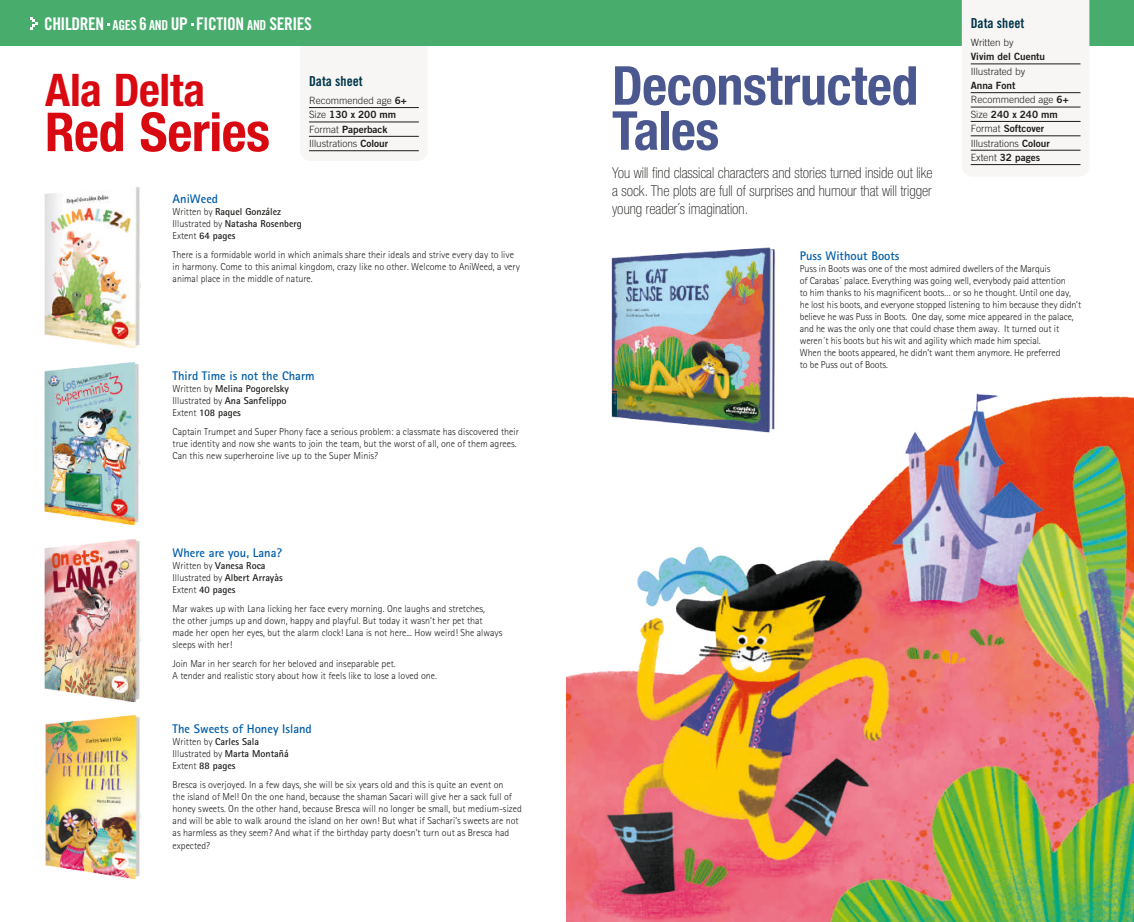
<style>
.page{position:relative;width:1134px;height:922px;background:#fff}
.page>*{position:absolute;margin:0;border:0;box-sizing:border-box;transform-origin:0 0}
.t1{font:700 condensed 53.75px/45px "Helvetica Neue LT Std";letter-spacing:-.01em;color:#4b588f}
.t2{font:700 condensed 53.75px "Helvetica Neue LT Std";letter-spacing:-.01em;color:#d90912}
.t3{font:700 condensed 45px "Helvetica Neue LT Std";letter-spacing:-.01em;color:#d90912}
.t4{font:17.5px "Trade Gothic LT Std Bd Cn 20";letter-spacing:-.025em;color:#fff}
.t5{font:100 condensed 15px/18px "Helvetica Neue LT Std";color:#1d1d1b;text-align:justify}
.t6{font:13.75px "Trade Gothic LT Std Bd Cn 20";color:#003549}
.t7{font:700 12.5px "Rotis Sans Serif 65";color:#005da9}
.t8{font:300 10px/12px "Rotis Sans Serif 45";color:#1d1d1b}
.t9{font:700 10px/12px "Rotis Sans Serif 65";color:#1d1d1b}
.t10{font:300 10px "Trade Gothic LT Std";color:#1d1d1b}
.t11{font:10px/14.4px "Trade Gothic LT Std Bd 2";color:#1d1d1b}
.s1{font-size:13.75px}
.s2{font-family:"Trade Gothic LT Std Bd 2";font-weight:400}
.s3{font-family:"Trade Gothic LT Std";font-weight:300}
.s4{font-family:"Rotis Sans Serif 45";font-weight:300}
.s5{font-family:"Rotis Sans Serif 65";font-weight:700}
</style>
<div class="page">
<div style="left:300px;top:34px;width:128px;height:127px;background:#f7f6f4;border-radius:11px"></div>
<div style="left:0;top:0;width:567px;height:45px;background:#48ac6d"></div>
<div style="left:567px;top:0;width:567px;height:45px;background:#48ac6d"></div>
<svg style="left:30px;top:17px;width:8px;height:12px"></svg>
<img style="left:44px;top:186px;width:97px;height:162px">
<img style="left:44px;top:362px;width:96px;height:164px">
<img style="left:44px;top:539px;width:97px;height:164px">
<img style="left:45px;top:714px;width:96px;height:166px">
<hr style="left:309px;top:107px;width:110px;height:1px;background:#1d1d1b">
<hr style="left:309px;top:122px;width:110px;height:1px;background:#1d1d1b">
<hr style="left:309px;top:136px;width:110px;height:1px;background:#1d1d1b">
<hr style="left:309px;top:150px;width:110px;height:1px;background:#1d1d1b">
<div style="left:962px;top:0;width:127px;height:176px;background:#f7f6f4"></div>
<hr style="left:971px;top:64px;width:109px;height:1px;background:#1d1d1b">
<hr style="left:971px;top:92px;width:109px;height:1px;background:#1d1d1b">
<hr style="left:971px;top:107px;width:109px;height:1px;background:#1d1d1b">
<hr style="left:971px;top:121px;width:109px;height:1px;background:#1d1d1b">
<hr style="left:971px;top:136px;width:109px;height:1px;background:#1d1d1b">
<hr style="left:971px;top:150px;width:109px;height:1px;background:#1d1d1b">
<hr style="left:971px;top:164px;width:109px;height:1px;background:#1d1d1b">
<img style="left:611px;top:247px;width:164px;height:107px">
<img style="left:567px;top:354px;width:567px;height:567px">
<h3 class="t4" style="left:44px;top:13px;width:270px">CHILDREN <span class="s1">AGES</span> 6 <span class="s1">AND</span> UP FICTION <span class="s1">AND</span> SERIES</h3>
<h2 class="t3" style="left:45px;top:63px;width:162px">Ala Delta</h2>
<h1 class="t2" style="left:45px;top:99px;width:226px">Red Series</h1>
<h3 class="t6" style="left:309px;top:73px;width:55px">Data sheet</h3>
<p class="t10" style="left:309px;top:94px;width:99px">Recommended age <span class="s2">6+</span></p>
<p class="t11" style="left:309px;top:107px;width:89px"><span class="s3">Size</span> 130 x 200 mm<br><span class="s3">Format</span> Paperback</p>
<p class="t10" style="left:309px;top:137px;width:81px">Illustrations <span class="s2">Colour</span></p>
<p class="t7" style="left:173px;top:190px;width:47px">AniWeed</p>
<p class="t9" style="left:173px;top:205px;width:131px"><span class="s4">Written by</span> Raquel González<br><span class="s4">Illustrated by</span> Natasha Rosenberg<br><span class="s4">Extent</span> 64 pages</p>
<p class="t8" style="left:173px;top:248px;width:349px">There is a formidable world in which animals share their ideals and strive every day to live in harmony. Come to this animal kingdom, crazy like no other. Welcome to AniWeed, a very animal place in the middle of nature.</p>
<p class="t7" style="left:173px;top:367px;width:144px">Third Time is not the Charm</p>
<p class="t9" style="left:173px;top:382px;width:118px"><span class="s4">Written by</span> Melina Pogorelsky</p>
<p class="t8" style="left:173px;top:394px;width:116px">Illustrated by <span class="s5">Ana Sanfelippo</span></p>
<p class="t9" style="left:173px;top:406px;width:70px"><span class="s4">Extent</span> 108 pages</p>
<p class="t8" style="left:173px;top:425px;width:348px">Captain Trumpet and Super Phony face a serious problem: a classmate has discovered their true identity and now she wants to join the team, but the worst of all, one of them agrees.<br>Can this new superheroine live up to the Super Minis?</p>
<p class="t7" style="left:173px;top:545px;width:111px">Where are you, Lana?</p>
<p class="t9" style="left:173px;top:559px;width:94px"><span class="s4">Written by</span> Vanesa Roca</p>
<p class="t8" style="left:173px;top:571px;width:112px">Illustrated by <span class="s5">Albert Arrayàs</span></p>
<p class="t9" style="left:173px;top:583px;width:64px"><span class="s4">Extent</span> 40 pages</p>
<p class="t8" style="left:173px;top:602px;width:331px">Mar wakes up with Lana licking her face every morning. One laughs and stretches,<br>the other jumps up and down, happy and playful. But today it wasn’t her pet that made her open her eyes, but the alarm clock! Lana is not here... How weird! She always sleeps with her!</p>
<p class="t8" style="left:173px;top:657px;width:266px">Join Mar in her search for her beloved and inseparable pet.<br>A tender and realistic story about how it feels like to lose a loved one.</p>
<p class="t7" style="left:173px;top:721px;width:141px">The Sweets of Honey Island</p>
<p class="t9" style="left:173px;top:735px;width:88px"><span class="s4">Written by</span> Carles Sala</p>
<p class="t8" style="left:173px;top:747px;width:118px">Illustrated by <span class="s5">Marta Montañá</span></p>
<p class="t9" style="left:173px;top:759px;width:64px"><span class="s4">Extent</span> 88 pages</p>
<p class="t8" style="left:173px;top:778px;width:351px">Bresca is overjoyed. In a few days, she will be six years old and this is quite an event on<br>the island of Mel! On the one hand, because the shaman Sacari will give her a sack full of honey sweets. On the other hand, because Bresca will no longer be small, but medium-sized and will be able to walk around the island on her own! But what if Sachari’s sweets are not as harmless as they seem? And what if the birthday party doesn’t turn out as Bresca had expected?</p>
<h1 class="t1" style="left:612px;top:62px;width:308px">Deconstructed<br>Tales</h1>
<h3 class="t5" style="left:612px;top:164px;width:322px">You will find classical characters and stories turned inside out like a sock. The plots are full of surprises and humour that will trigger young reader´s imagination.</h3>
<h3 class="t6" style="left:971px;top:15px;width:55px">Data sheet</h3>
<p class="t10" style="left:971px;top:36px;width:44px">Written by</p>
<p class="t11" style="left:971px;top:49px;width:76px">Vivim del Cuentu</p>
<p class="t10" style="left:971px;top:65px;width:56px">Illustrated by</p>
<p class="t11" style="left:971px;top:78px;width:46px">Anna Font</p>
<p class="t10" style="left:971px;top:94px;width:99px">Recommended age <span class="s2">6+</span></p>
<p class="t11" style="left:971px;top:107px;width:89px"><span class="s3">Size</span> 240 x 240 mm<br><span class="s3">Format</span> Softcover</p>
<p class="t10" style="left:971px;top:137px;width:81px">Illustrations <span class="s2">Colour</span></p>
<p class="t11" style="left:971px;top:150px;width:71px"><span class="s3">Extent</span> 32 pages</p>
<p class="t7" style="left:800px;top:248px;width:101px">Puss Without Boots</p>
<p class="t8" style="left:800px;top:262px;width:283px">Puss in Boots was one of the most admired dwellers of the Marquis<br>of Carabas´ palace. Everything was going well, everybody paid attention<br>to him thanks to his magnificent boots… or so he thought. Until one day, he lost his boots, and everyone stopped listening to him because they didn’t believe he was Puss in Boots. One day, some mice appeared in the palace, and he was the only one that could chase them away. It turned out it weren´t his boots but his wit and agility which made him special.<br>When the boots appeared, he didn’t want them anymore. He preferred<br>to be Puss out of Boots.</p>
</div>
